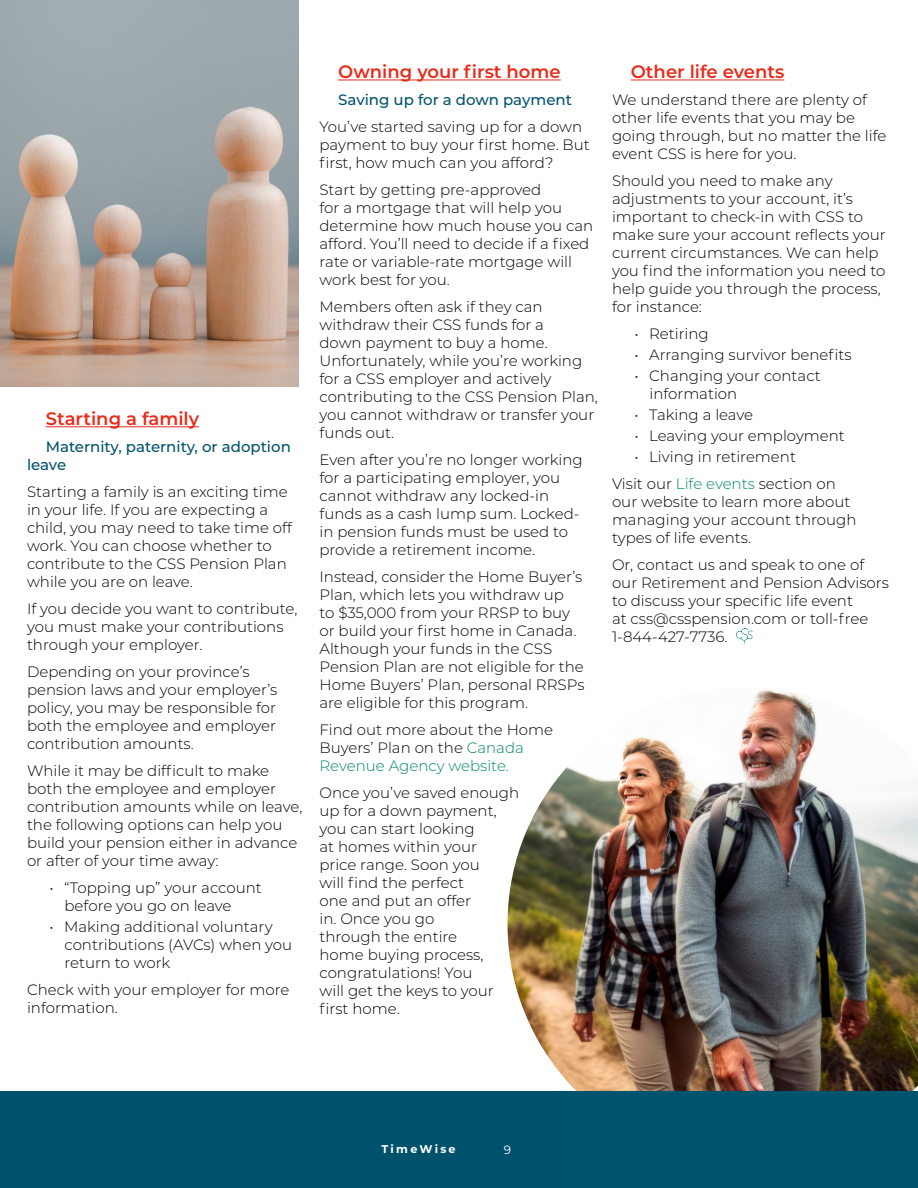
<style>
.page{position:relative;width:918px;height:1188px;background:#fff}
.page>*{position:absolute;margin:0;border:0;box-sizing:border-box;transform-origin:0 0}
.t1{font:600 18px "Montserrat";color:#e62d1b}
.t2{font:300 15px/18px "Montserrat";color:#000}
.t3{font:500 15px/18px "Montserrat";color:#00526c}
.t4{font:500 15px "Montserrat";color:#00536c}
.t5{font:12px "Montserrat";color:#fff}
.t6{font:700 11.25px "Montserrat";letter-spacing:.2em;color:#fff}
.s1{color:#00866a}
</style>
<div class="page">
<div style="left:0;top:1091px;width:918px;height:97px;background:#00526c"></div>
<img style="left:0;top:0;width:298px;height:387px">
<hr style="left:46px;top:426px;width:153px;height:1px;background:#e62d1b">
<hr style="left:338px;top:80px;width:223px;height:1px;background:#e62d1b">
<hr style="left:631px;top:80px;width:153px;height:1px;background:#e62d1b">
<img style="left:508px;top:689px;width:410px;height:402px">
<img style="left:736px;top:629px;width:17px;height:15px">
<p class="t1" style="left:46px;top:406px;width:155px">Starting a family</p>
<p class="t3" style="left:27px;top:437px;width:265px;text-indent:19px">Maternity, paternity, or adoption leave</p>
<p class="t2" style="left:27px;top:482px;width:266px">Starting a family is an exciting time in your life. If you are expecting a child, you may need to take time off work. You can choose whether to contribute to the CSS Pension Plan while you are on leave.</p>
<p class="t2" style="left:27px;top:599px;width:272px">If you decide you want to contribute, you must make your contributions through your employer.</p>
<p class="t2" style="left:27px;top:662px;width:252px">Depending on your province’s pension laws and your employer’s policy, you may be responsible for both the employee and employer contribution amounts.</p>
<p class="t2" style="left:27px;top:761px;width:277px">While it may be difficult to make both the employee and employer contribution amounts while on leave, the following options can help you build your pension either in advance or after of your time away:</p>
<p class="t2" style="left:65px;top:878px;width:199px;text-indent:-15px">• “Topping up” your account before you go on leave</p>
<p class="t2" style="left:65px;top:917px;width:229px;text-indent:-15px">• Making additional voluntary contributions (AVCs) when you return to work</p>
<p class="t2" style="left:27px;top:980px;width:264px">Check with your employer for more information.</p>
<p class="t1" style="left:338px;top:59px;width:224px">Owning your first home</p>
<p class="t4" style="left:338px;top:89px;width:235px">Saving up for a down payment</p>
<p class="t2" style="left:320px;top:117px;width:272px">You’ve started saving up for a down payment to buy your first home. But first, how much can you afford?</p>
<p class="t2" style="left:320px;top:180px;width:275px">Start by getting pre-approved<br>for a mortgage that will help you determine how much house you can afford. You’ll need to decide if a fixed rate or variable-rate mortgage will work best for you.</p>
<p class="t2" style="left:320px;top:297px;width:280px">Members often ask if they can withdraw their CSS funds for a<br>down payment to buy a home.<br>Unfortunately, while you’re working for a CSS employer and actively contributing to the CSS Pension Plan, you cannot withdraw or transfer your funds out.</p>
<p class="t2" style="left:320px;top:450px;width:265px">Even after you’re no longer working for a participating employer, you cannot withdraw any locked-in funds as a cash lump sum. Locked&shy;in pension funds must be used to provide a retirement income.</p>
<p class="t2" style="left:320px;top:567px;width:267px">Instead, consider the Home Buyer’s<br>Plan, which lets you withdraw up<br>to $35,000 from your RRSP to buy or build your first home in Canada.<br>Although your funds in the CSS<br>Pension Plan are not eligible for the<br>Home Buyers’ Plan, personal RRSPs are eligible for this program.</p>
<p class="t2" style="left:320px;top:720px;width:235px">Find out more about the Home<br>Buyers’ Plan on the <span class="s1">Canada<br>Revenue Agency website.</span></p>
<p class="t2" style="left:320px;top:783px;width:201px">Once you’ve saved enough up for a down payment, you can start looking<br>at homes within your<br>price range. Soon you<br>will find the perfect<br>one and put an offer<br>in. Once you go<br>through the entire<br>home buying process, congratulations! You<br>will get the keys to your first home.</p>
<p class="t1" style="left:631px;top:59px;width:155px">Other life events</p>
<p class="t2" style="left:612px;top:90px;width:276px">We understand there are plenty of other life events that you may be going through, but no matter the life event CSS is here for you.</p>
<p class="t2" style="left:612px;top:171px;width:275px">Should you need to make any adjustments to your account, it’s important to check-in with CSS to make sure your account reflects your current circumstances. We can help you find the information you need to help guide you through the process, for instance:</p>
<p class="t2" style="left:634px;top:324px;width:76px">• Retiring</p>
<p class="t2" style="left:634px;top:345px;width:219px">• Arranging survivor benefits</p>
<p class="t2" style="left:650px;top:366px;width:173px;text-indent:-15px">• Changing your contact information</p>
<p class="t2" style="left:634px;top:405px;width:120px">• Taking a leave</p>
<p class="t2" style="left:634px;top:426px;width:212px">• Leaving your employment</p>
<p class="t2" style="left:612px;top:443px;width:225px;line-height:27px;text-indent:22px">• Living in retirement<br>Visit our <span class="s1">Life events</span> section on</p>
<p class="t2" style="left:612px;top:492px;width:246px">our website to learn more about managing your account through types of life events.</p>
<p class="t2" style="left:612px;top:555px;width:278px">Or, contact us and speak to one of our Retirement and Pension Advisors to discuss your specific life event<br>at css@csspension.com or toll-free<br>1-844-427-7736.</p>
<p class="t6" style="left:382px;top:1141px;width:76px">TimeWise</p>
<p class="t5" style="left:504px;top:1142px;width:9px">9</p>
</div>
